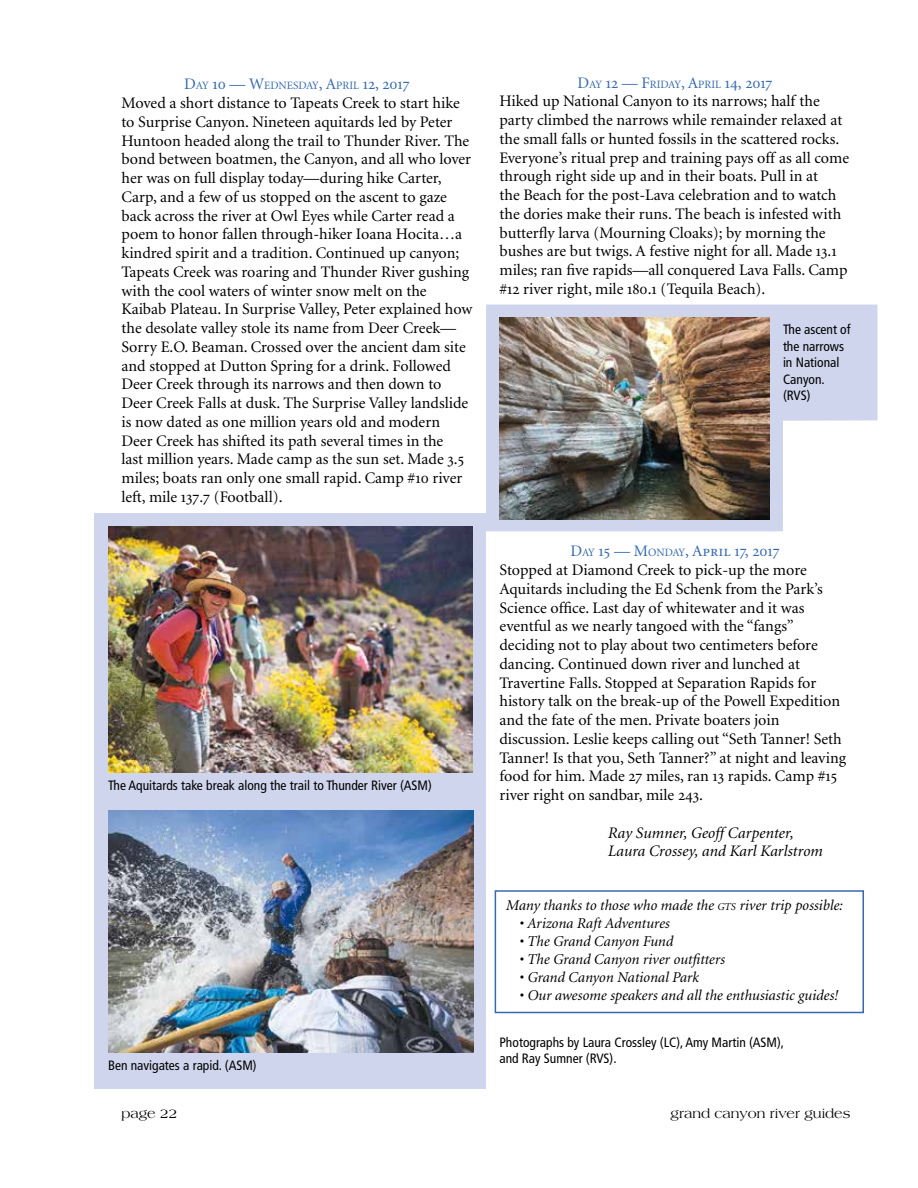
<style>
.page{position:relative;width:918px;height:1188px;background:#fff}
.page>*{position:absolute;margin:0;border:0;box-sizing:border-box;transform-origin:0 0}
.t1{font:16.05px/18.8px "Minion";color:#000}
.t2{font:italic 16.05px/18.8px "Minion";color:#000}
.t3{font:16.05px "Minion Exp";color:#3469b3}
.t4{font:italic 15px "Minion";color:#000}
.t5{font:condensed 13.5px/16.5px "Frutiger";color:#000}
.t6{font:13.5px "Americana";color:#000}
.t7{font:11.25px "Minion";color:#3469b3}
.s1{font-size:16.05px}
.s2{font-family:"Minion Exp";font-size:16.05px}
.s3{font-family:"Minion Exp"}
.s4{font-family:"Minion"}
.s5{font-family:"Minion";font-size:11.25px}
.s6{font-size:10.5px}
</style>
<div class="page">
<svg style="left:486px;top:305px;width:392px;height:226px;fill:#cfd5ec"></svg>
<div style="left:94px;top:513px;width:392px;height:576px;background:#cfd5ec"></div>
<img style="left:108px;top:526px;width:364px;height:246px">
<img style="left:108px;top:810px;width:365px;height:243px">
<img style="left:500px;top:317px;width:270px;height:203px">
<div style="left:495px;top:890px;width:369px;height:123px;border:2px solid #3469b3"></div>
<p class="t7" style="left:184px;top:80px;width:227px"><span class="s1">D</span>AY <span class="s2">10</span> <span class="s1">— W</span>EDNESDAY<span class="s1">, A</span>PRIL <span class="s2">12, 2017</span></p>
<p class="t1" style="left:122px;top:94px;width:352px">Moved a short distance to Tapeats Creek to start hike to Surprise Canyon. Nineteen aquitards led by Peter Huntoon headed along the trail to Thunder River. The bond between boatmen, the Canyon, and all who lover her was on full display today—during hike Carter, Carp, and a few of us stopped on the ascent to gaze back across the river at Owl Eyes while Carter read a poem to honor fallen through-hiker Ioana Hocita…a kindred spirit and a tradition. Continued up canyon; Tapeats Creek was roaring and Thunder River gushing with the cool waters of winter snow melt on the Kaibab Plateau. In Surprise Valley, Peter explained how the desolate valley stole its name from Deer Creek— Sorry E.O. Beaman. Crossed over the ancient dam site and stopped at Dutton Spring for a drink. Followed Deer Creek through its narrows and then down to Deer Creek Falls at dusk. The Surprise Valley landslide is now dated as one million years old and modern Deer Creek has shifted its path several times in the<br>last million years. Made camp as the sun set. Made <span class="s3">3</span>.<span class="s3">5 </span>miles; boats ran only one small rapid. Camp #<span class="s3">10</span> river left, mile <span class="s3">137</span>.<span class="s3">7</span> (Football).</p>
<p class="t5" style="left:108px;top:778px;width:325px">The Aquitards take break along the trail to Thunder River (ASM)</p>
<p class="t5" style="left:108px;top:1057px;width:150px">Ben navigates a rapid. (ASM)</p>
<p class="t7" style="left:578px;top:79px;width:196px"><span class="s1">D</span>AY <span class="s2">12</span> <span class="s1">— F</span>RIDAY<span class="s1">, A</span>PRIL <span class="s2">14, 2017</span></p>
<p class="t1" style="left:500px;top:93px;width:351px">Hiked up National Canyon to its narrows; half the party climbed the narrows while remainder relaxed at the small falls or hunted fossils in the scattered rocks.<br>Everyone’s ritual prep and training pays off as all come through right side up and in their boats. Pull in at<br>the Beach for the post-Lava celebration and to watch the dories make their runs. The beach is infested with butterfly larva (Mourning Cloaks); by morning the bushes are but twigs. A festive night for all. Made <span class="s3">13</span>.<span class="s3">1 </span>miles; ran five rapids—all conquered Lava Falls. Camp #<span class="s3">12</span> river right, mile <span class="s3">180</span>.<span class="s3">1</span> (Tequila Beach).</p>
<p class="t5" style="left:783px;top:321px;width:69px">The ascent of the narrows in National<br>Canyon. (RVS)</p>
<p class="t3" style="left:570px;top:545px;width:211px"><span class="s4">D</span><span class="s5">AY</span> 15 <span class="s4">— M</span><span class="s5">ONDAY</span><span class="s4">, A</span>pril 17, 2017</p>
<p class="t1" style="left:500px;top:561px;width:348px">Stopped at Diamond Creek to pick-up the more Aquitards including the Ed Schenk from the Park’s Science office. Last day of whitewater and it was eventful as we nearly tangoed with the “fangs” deciding not to play about two centimeters before dancing. Continued down river and lunched at Travertine Falls. Stopped at Separation Rapids for history talk on the break-up of the Powell Expedition and the fate of the men. Private boaters join discussion. Leslie keeps calling out “Seth Tanner! Seth Tanner! Is that you, Seth Tanner?” at night and leaving food for him. Made <span class="s3">27</span> miles, ran <span class="s3">13</span> rapids. Camp #<span class="s3">15 </span>river right on sandbar, mile <span class="s3">243</span>.</p>
<p class="t2" style="left:608px;top:824px;width:216px">Ray Sumner, Geoff Carpenter,<br>Laura Crossey, and Karl Karlstrom</p>
<p class="t4" style="left:505px;top:898px;width:339px">Many thanks to those who made the <span class="s6">gts</span> river trip possible:</p>
<p class="t4" style="left:519px;top:916px;width:152px">• Arizona Raft Adventures</p>
<p class="t4" style="left:519px;top:934px;width:155px">• The Grand Canyon Fund</p>
<p class="t4" style="left:519px;top:952px;width:207px">• The Grand Canyon river outfitters</p>
<p class="t4" style="left:519px;top:970px;width:181px">• Grand Canyon National Park</p>
<p class="t4" style="left:519px;top:988px;width:320px">• Our awesome speakers and all the enthusiastic guides!</p>
<p class="t5" style="left:499px;top:1034px;width:286px">Photographs by Laura Crossley (LC), Amy Martin (ASM), and Ray Sumner (RVS).</p>
<p class="t6" style="left:122px;top:1106px;width:58px">page 22</p>
<p class="t6" style="left:671px;top:1106px;width:181px">grand canyon river guides</p>
</div>
